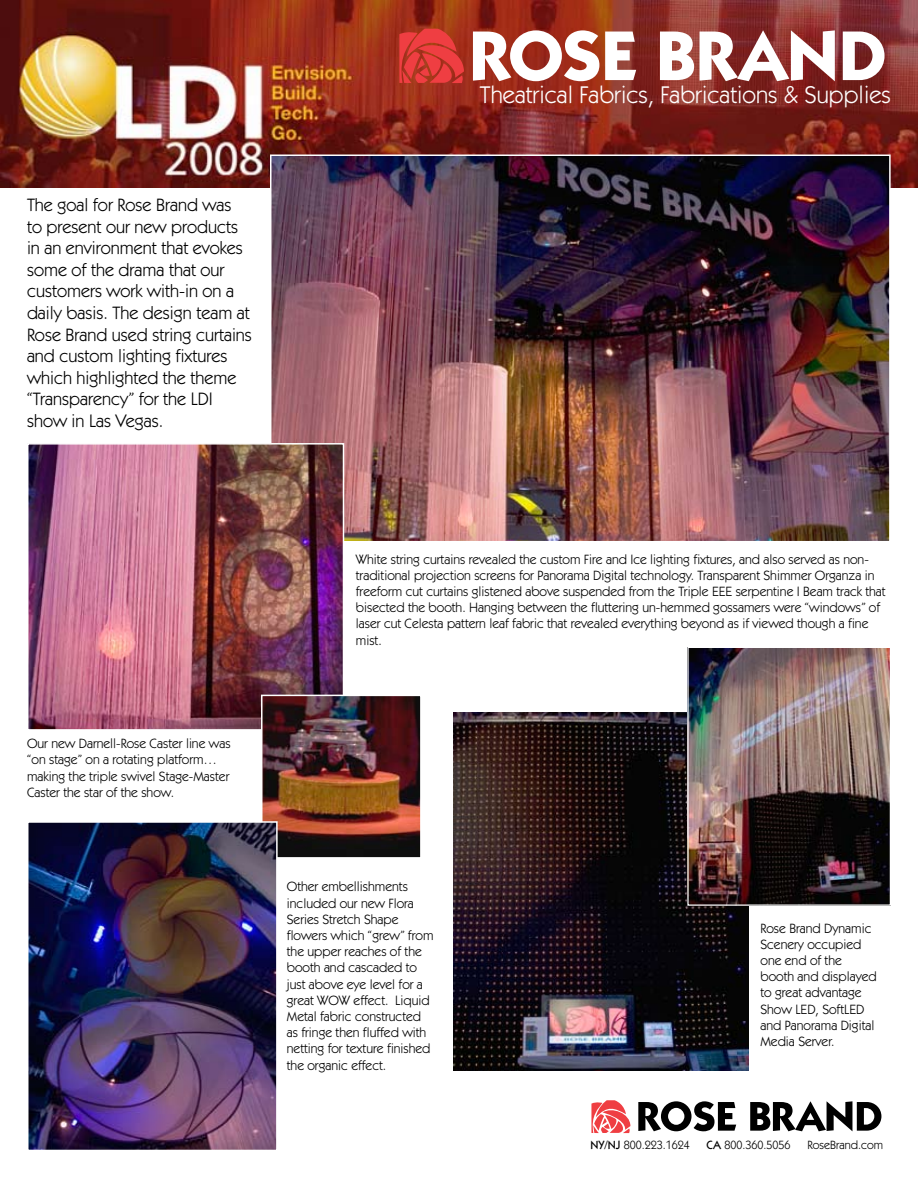
<style>
.page{position:relative;width:918px;height:1188px;background:#fff}
.page>*{position:absolute;margin:0;border:0;box-sizing:border-box;transform-origin:0 0}
.t1{font:700 70.8px "Itc Kabel";letter-spacing:.01em;color:#fff}
.t2{font:24.3px "Itc Kabel";color:#fff}
.t3{font:18px/21.6px "Itc Kabel";color:#000}
.t4{font:13.5px/16.2px "Itc Kabel";color:#000}
.t5{font:12px "Itc Kabel";color:#000}
.s1{font-weight:500}
</style>
<div class="page">
<img style="left:0;top:0;width:918px;height:188px">
<svg style="left:591px;top:1100px;width:39px;height:33px"></svg>
<svg style="left:638px;top:1101px;width:98px;height:30px"></svg>
<svg style="left:750px;top:1101px;width:131px;height:30px"></svg>
<svg style="left:398px;top:29px;width:66px;height:54px;background:#d43a33"></svg>
<img style="left:273px;top:157px;width:615px;height:382px">
<div style="left:270px;top:154px;width:621px;height:388px;border:2px solid #fff"></div>
<img style="left:30px;top:446px;width:311px;height:282px">
<div style="left:27px;top:443px;width:317px;height:288px;border:2px solid #fff"></div>
<img style="left:264px;top:698px;width:155px;height:158px">
<div style="left:261px;top:695px;width:161px;height:164px;border:2px solid #fff"></div>
<img style="left:453px;top:712px;width:295px;height:358px">
<img style="left:30px;top:824px;width:245px;height:324px">
<div style="left:27px;top:821px;width:251px;height:330px;border:2px solid #fff"></div>
<img style="left:689px;top:649px;width:200px;height:255px">
<div style="left:687px;top:647px;width:204px;height:259px;border:1px solid #fff"></div>
<p class="t3" style="left:27px;top:194px;width:226px">The goal for Rose Brand was<br>to present our new products in an environment that evokes some of the drama that our customers work with-in on a daily basis. The design team at<br>Rose Brand used string curtains and custom lighting fixtures which highlighted the theme “Transparency” for the LDI show in Las Vegas.</p>
<h1 class="t1" style="left:470px;top:13px;width:417px">ROSE BRAND</h1>
<h2 class="t2" style="left:480px;top:81px;width:413px">Theatrical Fabrics, Fabrications &amp; Supplies</h2>
<p class="t4" style="left:27px;top:735px;width:205px">Our new Darnell-Rose Caster line was “on stage” on a rotating platform… making the triple swivel Stage-Master Caster the star of the show.</p>
<p class="t4" style="left:356px;top:551px;width:531px">White string curtains revealed the custom Fire and Ice lighting fixtures, and also served as non&shy;traditional projection screens for Panorama Digital technology. Transparent Shimmer Organza in freeform cut curtains glistened above suspended from the Triple EEE serpentine I Beam track that bisected the booth. Hanging between the fluttering un-hemmed gossamers were “windows” of laser cut Celesta pattern leaf fabric that revealed everything beyond as if viewed though a fine mist.</p>
<p class="t4" style="left:287px;top:879px;width:148px">Other embellishments included our new Flora<br>Series Stretch Shape flowers which “grew” from the upper reaches of the booth and cascaded to just above eye level for a great WOW effect. Liquid<br>Metal fabric constructed as fringe then fluffed with netting for texture finished the organic effect.</p>
<p class="t4" style="left:760px;top:920px;width:118px">Rose Brand Dynamic<br>Scenery occupied one end of the booth and displayed to great advantage<br>Show LED, SoftLED and Panorama Digital<br>Media Server.</p>
<p class="t5" style="left:591px;top:1138px;width:101px"><span class="s1">NY/NJ</span> 800.223.1624</p>
<p class="t5" style="left:707px;top:1138px;width:86px"><span class="s1">CA</span> 800.360.5056</p>
<p class="t5" style="left:807px;top:1138px;width:77px">RoseBrand.com</p>
</div>
